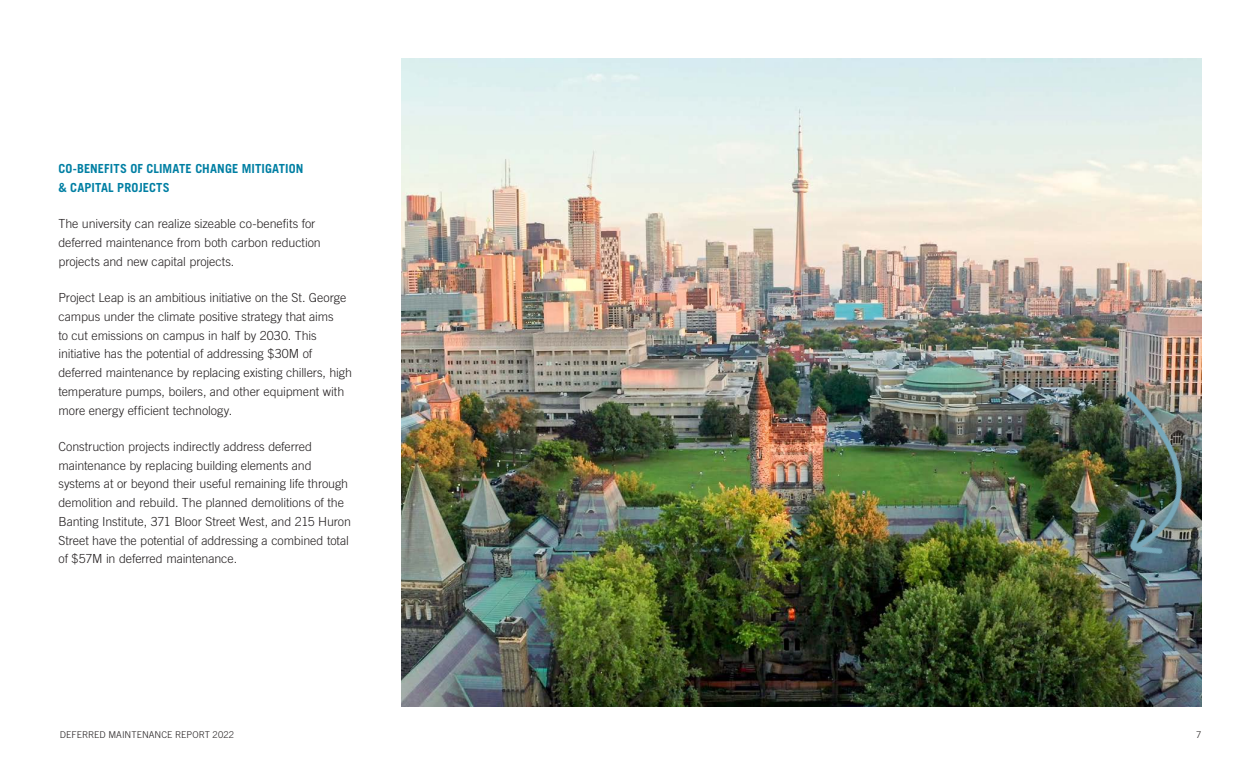
<style>
.page{position:relative;width:1260px;height:765px;background:#fff}
.page>*{position:absolute;margin:0;border:0;box-sizing:border-box;transform-origin:0 0}
.t1{font:300 12.5px/18.8px "Trade Gothic LT Std";letter-spacing:-.005em;color:#231f20}
.t2{font:700 12.5px "Trade Gothic LT Std";letter-spacing:.01em;color:#007fa3}
.t3{font:300 9.38px "Trade Gothic LT Std";letter-spacing:.005em;color:#231f20}
</style>
<div class="page">
<img style="left:402px;top:58px;width:800px;height:648px">
<img style="left:991px;top:308px;width:211px;height:330px">
<p class="t2" style="left:58px;top:161px;width:246px">CO-BENEFITS OF CLIMATE CHANGE MITIGATION</p>
<p class="t2" style="left:58px;top:180px;width:113px">&amp; CAPITAL PROJECTS</p>
<p class="t1" style="left:58px;top:214px;width:264px">The university can realize sizeable co-benefits for deferred maintenance from both carbon reduction projects and new capital projects.</p>
<p class="t1" style="left:58px;top:288px;width:295px">Project Leap is an ambitious initiative on the St. George campus under the climate positive strategy that aims<br>to cut emissions on campus in half by 2030. This initiative has the potential of addressing $30M of deferred maintenance by replacing existing chillers, high temperature pumps, boilers, and other equipment with more energy efficient technology.</p>
<p class="t1" style="left:58px;top:437px;width:294px">Construction projects indirectly address deferred maintenance by replacing building elements and systems at or beyond their useful remaining life through demolition and rebuild. The planned demolitions of the Banting Institute, 371 Bloor Street West, and 215 Huron Street have the potential of addressing a combined total of $57M in deferred maintenance.</p>
<p class="t3" style="left:60px;top:730px;width:176px">DEFERRED MAINTENANCE REPORT 2022</p>
<p class="t3" style="left:1196px;top:730px;width:7px">7</p>
</div>
